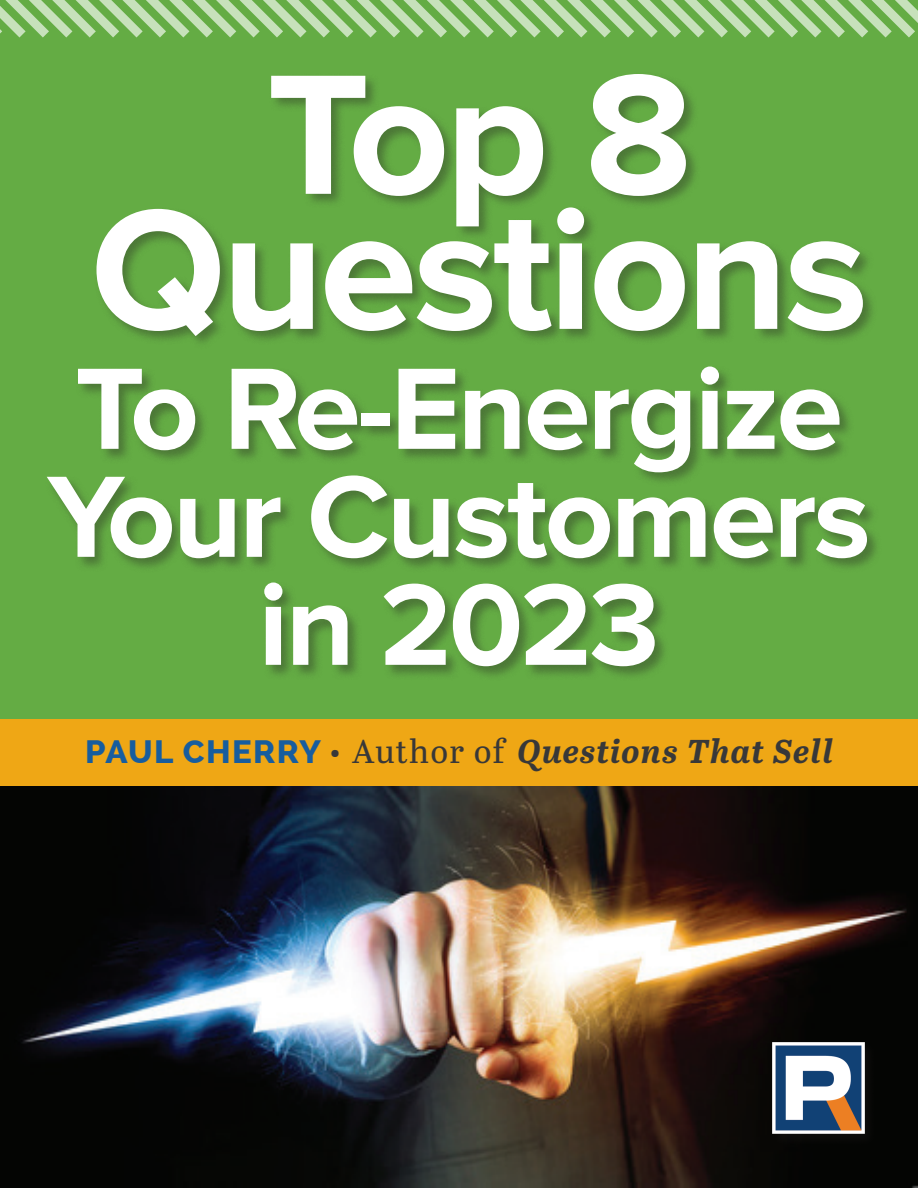
<style>
.page{position:relative;width:918px;height:1188px;background:#fff}
.page>*{position:absolute;margin:0;border:0;box-sizing:border-box;transform-origin:0 0}
.t1{font:700 177px/135px "Proxima Nova";letter-spacing:-.025em;color:#fff;text-align:center}
.t2{font:700 120px/108px "Proxima Nova";letter-spacing:-.025em;color:#fff;text-align:center}
.t3{font:italic 700 33px "Abril Text";letter-spacing:.035em;color:#383839}
.s1{font-family:"Raleway";font-weight:800;font-style:normal;font-size:32.4px;color:#175d9e}
.s2{font-weight:400;font-style:normal}
</style>
<div class="page">
<div style="left:0;top:0;width:918px;height:827px;background:#64ac44"></div>
<div style="left:0;top:720px;width:918px;height:66px;background:#efa715"></div>
<div style="left:45px;top:73px;width:836px;height:608px;background:#231f20;opacity:.37"></div>
<svg style="left:0;top:0;width:918px;height:38px"></svg>
<img style="left:0;top:786px;width:918px;height:402px">
<div style="left:772px;top:1042px;width:105px;height:105px;background:#080806"></div>
<img style="left:773px;top:1043px;width:91px;height:91px">
<h1 class="t1" style="left:90px;top:71px;width:779px">Top 8<br>Questions</h1>
<h2 class="t2" style="left:47px;top:358px;width:825px">To Re-Energize<br>Your Customers in 2023</h2>
<p class="t3" style="left:85px;top:728px;width:749px"><span class="s1">PAUL CHERRY</span> <span class="s2">• Author of</span> Questions That Sell</p>
</div>
